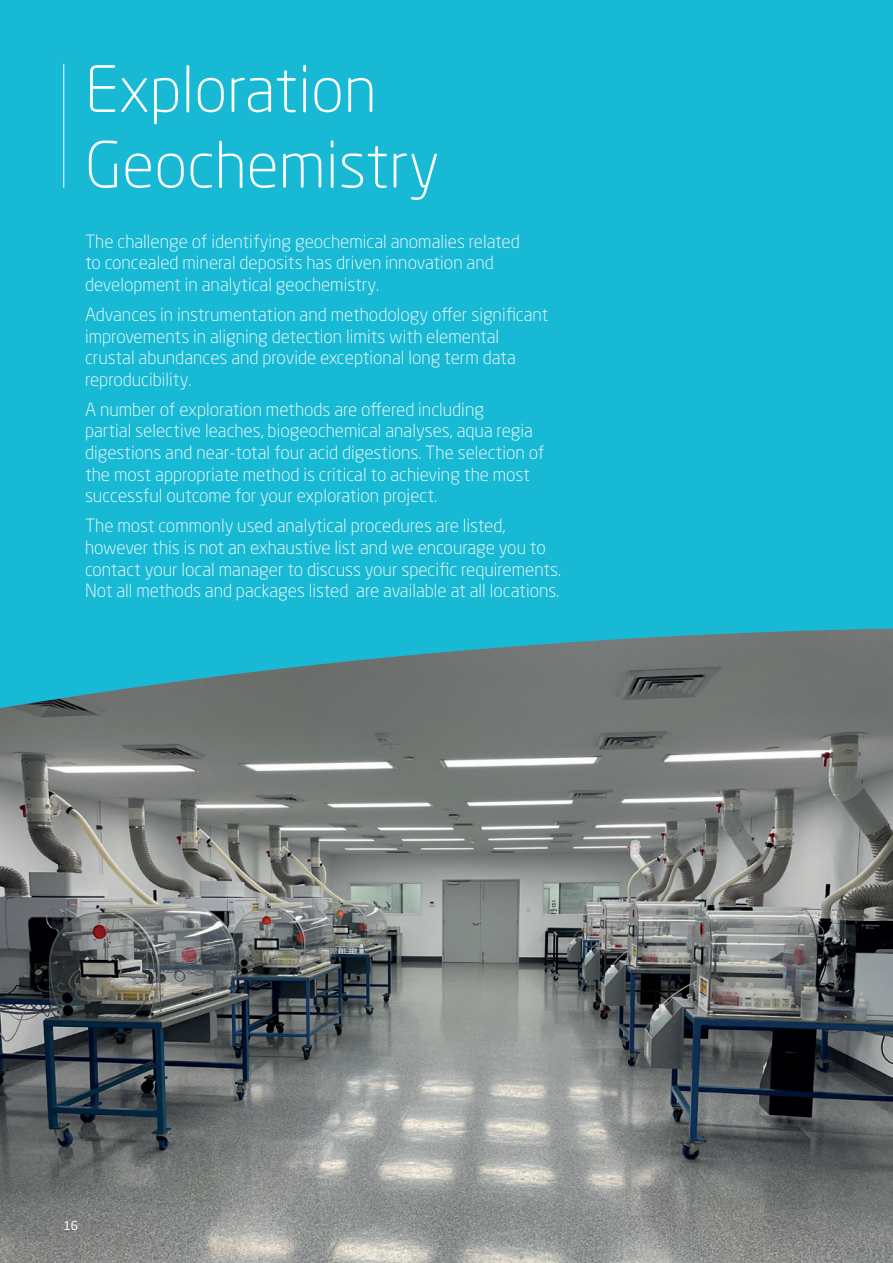
<style>
.page{position:relative;width:893px;height:1263px;background:#fff}
.page>*{position:absolute;margin:0;border:0;box-sizing:border-box;transform-origin:0 0}
.Heading{font:300 63px/75.6px "Neo Sans Std";color:#fff}
.Standfirst{font:300 18px/21.6px "Neo Sans Std";color:#fff}
.Folio{font:12px "Neo Sans Std";color:#fff}
</style>
<div class="page">
<div style="left:0;top:0;width:893px;height:763px;background:#18b9d5"></div>
<img style="left:0;top:628px;width:893px;height:635px">
<hr style="left:63px;top:64px;width:1px;height:124px;background:#fff">
<p class="Heading" style="left:85px;top:51px;width:356px">Exploration<br>Geochemistry</p>
<p class="Standfirst" style="left:85px;top:230px;width:436px">The challenge of identifying geochemical anomalies related to concealed mineral deposits has driven innovation and development in analytical geochemistry.</p>
<p class="Standfirst" style="left:85px;top:303px;width:465px">Advances in instrumentation and methodology offer significant improvements in aligning detection limits with elemental crustal abundances and provide exceptional long term data reproducibility.</p>
<p class="Standfirst" style="left:85px;top:398px;width:461px">A number of exploration methods are offered including<br>partial selective leaches, biogeochemical analyses, aqua regia digestions and near-total four acid digestions. The selection of the most appropriate method is critical to achieving the most successful outcome for your exploration project.</p>
<p class="Standfirst" style="left:85px;top:515px;width:478px">The most commonly used analytical procedures are listed, however this is not an exhaustive list and we encourage you to contact your local manager to discuss your specific requirements.<br>Not all methods and packages listed are available at all locations.</p>
<p class="Folio" style="left:64px;top:1218px;width:16px">16</p>
</div>
